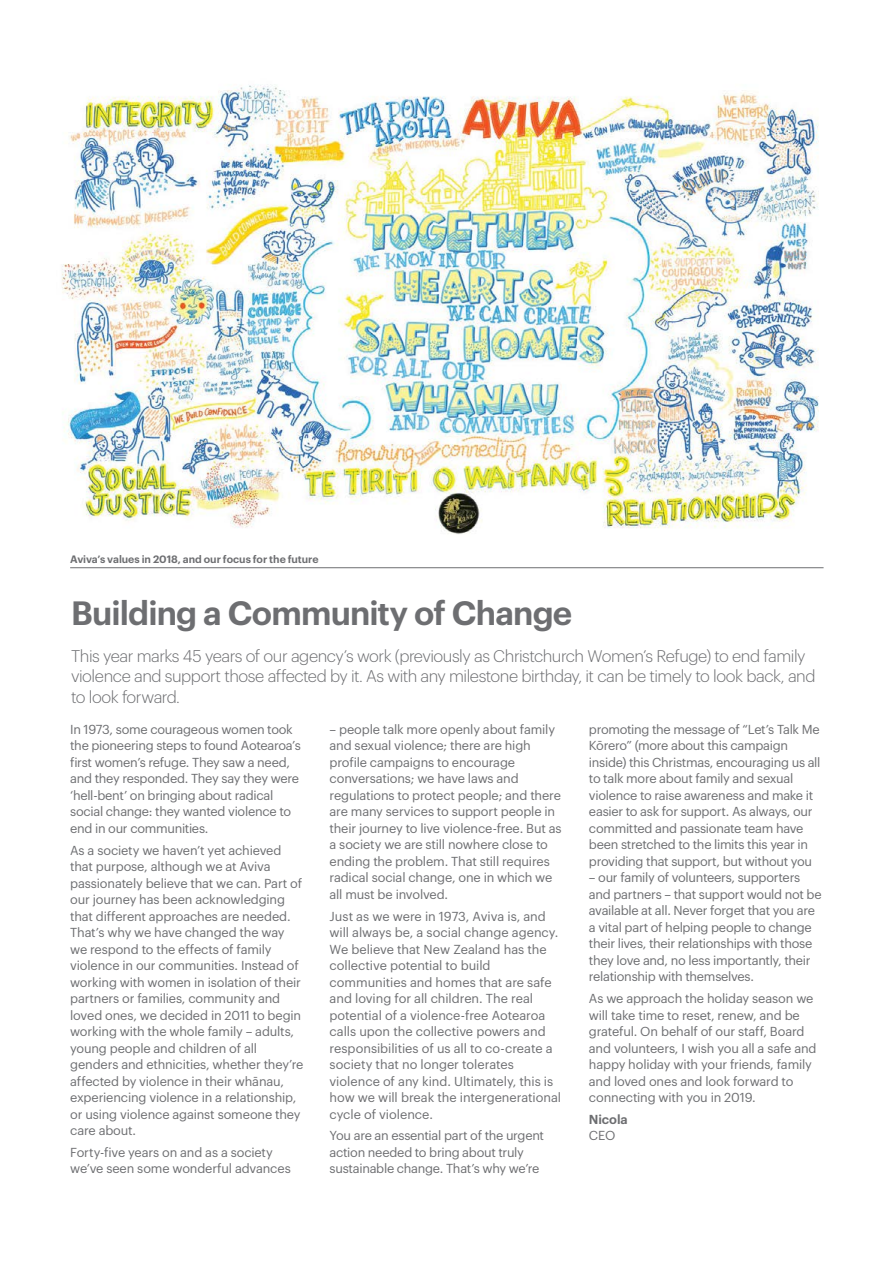
<style>
.page{position:relative;width:893px;height:1263px;background:#fff}
.page>*{position:absolute;margin:0;border:0;box-sizing:border-box;transform-origin:0 0}
.t1{font:600 33px "Graphik";letter-spacing:-.025em;color:#6d6e71}
.t2{font:300 16.5px/20.2px "Graphik";letter-spacing:-.03em;color:#6d6e71}
.t3{font:12.75px/16.5px "Graphik";letter-spacing:-.015em;color:#6d6e71}
.t4{font:600 12.75px "Graphik";letter-spacing:-.01em;color:#6d6e71}
.t5{font:600 10.5px "Graphik";letter-spacing:-.005em;color:#6d6e71}
</style>
<div class="page">
<img style="left:61px;top:85px;width:758px;height:450px">
<hr style="left:70px;top:567px;width:753px;height:1px;background:#6d6e71">
<p class="t5" style="left:70px;top:551px;width:250px">Aviva’s values in 2018, and our focus for the future</p>
<h1 class="t1" style="left:71px;top:587px;width:503px">Building a Community of Change</h1>
<p class="t2" style="left:71px;top:645px;width:746px">This year marks 45 years of our agency’s work (previously as Christchurch Women’s Refuge) to end family violence and support those affected by it. As with any milestone birthday, it can be timely to look back, and to look forward.</p>
<p class="t3" style="left:70px;top:720px;width:232px">In 1973, some courageous women took the pioneering steps to found Aotearoa’s first women’s refuge. They saw a need, and they responded. They say they were ‘hell-bent’ on bringing about radical social change: they wanted violence to end in our communities.</p>
<p class="t3" style="left:70px;top:841px;width:235px">As a society we haven’t yet achieved that purpose, although we at Aviva passionately believe that we can. Part of our journey has been acknowledging that different approaches are needed.<br>That’s why we have changed the way we respond to the effects of family violence in our communities. Instead of working with women in isolation of their partners or families, community and loved ones, we decided in 2011 to begin working with the whole family – adults, young people and children of all genders and ethnicities, whether they’re affected by violence in their whānau, experiencing violence in a relationship, or using violence against someone they care about.</p>
<p class="t3" style="left:70px;top:1143px;width:222px">Forty-five years on and as a society we’ve seen some wonderful advances</p>
<p class="t3" style="left:589px;top:720px;width:233px">promoting the message of “Let’s Talk Me Kōrero” (more about this campaign inside) this Christmas, encouraging us all to talk more about family and sexual violence to raise awareness and make it easier to ask for support. As always, our committed and passionate team have been stretched to the limits this year in providing that support, but without you</p>
<p class="t3" style="left:589px;top:868px;width:234px">– our family of volunteers, supporters and partners – that support would not be available at all. Never forget that you are a vital part of helping people to change their lives, their relationships with those they love and, no less importantly, their relationship with themselves.</p>
<p class="t3" style="left:589px;top:989px;width:229px">As we approach the holiday season we will take time to reset, renew, and be grateful. On behalf of our staff, Board and volunteers, I wish you all a safe and happy holiday with your friends, family and loved ones and look forward to connecting with you in 2019.</p>
<p class="t4" style="left:589px;top:1109px;width:40px">Nicola</p>
<p class="t3" style="left:589px;top:1126px;width:28px">CEO</p>
<p class="t3" style="left:330px;top:720px;width:234px">– people talk more openly about family and sexual violence; there are high profile campaigns to encourage conversations; we have laws and regulations to protect people; and there are many services to support people in their journey to live violence-free. But as a society we are still nowhere close to ending the problem. That still requires radical social change, one in which we all must be involved.</p>
<p class="t3" style="left:330px;top:906px;width:233px">Just as we were in 1973, Aviva is, and will always be, a social change agency.<br>We believe that New Zealand has the collective potential to build communities and homes that are safe and loving for all children. The real potential of a violence-free Aotearoa calls upon the collective powers and responsibilities of us all to co-create a society that no longer tolerates violence of any kind. Ultimately, this is how we will break the intergenerational cycle of violence.</p>
<p class="t3" style="left:330px;top:1126px;width:216px">You are an essential part of the urgent action needed to bring about truly sustainable change. That’s why we’re</p>
</div>
